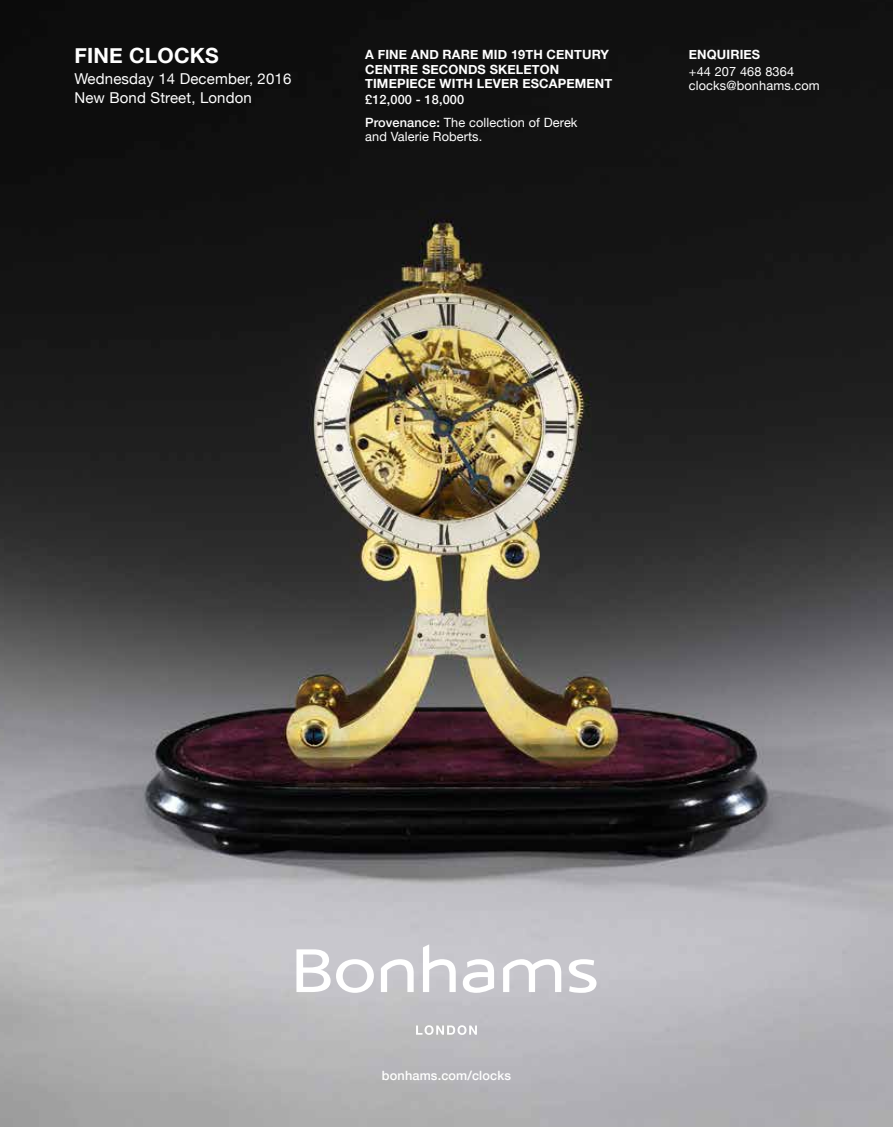
<style>
.page{position:relative;width:893px;height:1127px;background:#fff}
.page>*{position:absolute;margin:0;border:0;box-sizing:border-box;transform-origin:0 0}
.t1{font:700 21px "Helvetica Neue";letter-spacing:.01em;color:#fff}
.t2{font:15px/18.6px "Helvetica Neue";letter-spacing:.01em;color:#fff}
.t3{font:700 12.75px/14.2px "Helvetica Neue";letter-spacing:.01em;color:#fff}
.t4{font:500 12.75px/22.8px "Helvetica Neue";letter-spacing:.01em;color:#fff}
.t5{font:12.75px/14.2px "Helvetica Neue";letter-spacing:.01em;color:#fff}
.s1{font-weight:400}
</style>
<div class="page">
<img style="left:0;top:0;width:893px;height:1127px">
<svg style="left:381px;top:959px;width:33px;height:33px"></svg>
<svg style="left:423px;top:944px;width:33px;height:48px"></svg>
<svg style="left:503px;top:959px;width:58px;height:33px"></svg>
<svg style="left:296px;top:949px;width:78px;height:44px"></svg>
<svg style="left:463px;top:959px;width:31px;height:34px"></svg>
<svg style="left:569px;top:959px;width:27px;height:34px"></svg>
<svg style="left:416px;top:1025px;width:61px;height:10px"></svg>
<h1 class="t1" style="left:74px;top:39px;width:146px">FINE CLOCKS</h1>
<p class="t2" style="left:74px;top:70px;width:219px">Wednesday 14 December, 2016<br>New Bond Street, London</p>
<p class="t3" style="left:365px;top:48px;width:248px">A FINE AND RARE MID 19TH CENTURY<br>CENTRE SECONDS SKELETON<br>TIMEPIECE WITH LEVER ESCAPEMENT</p>
<p class="t4" style="left:365px;top:87px;width:214px">£12,000 - 18,000<br>Provenance: <span class="s1">The collection of Derek</span></p>
<p class="t5" style="left:365px;top:130px;width:119px">and Valerie Roberts.</p>
<p class="t3" style="left:689px;top:48px;width:73px">ENQUIRIES</p>
<p class="t5" style="left:689px;top:65px;width:132px">+44 207 468 8364 clocks@bonhams.com</p>
<p class="t4" style="left:382px;top:1063px;width:131px">bonhams.com/clocks</p>
</div>
